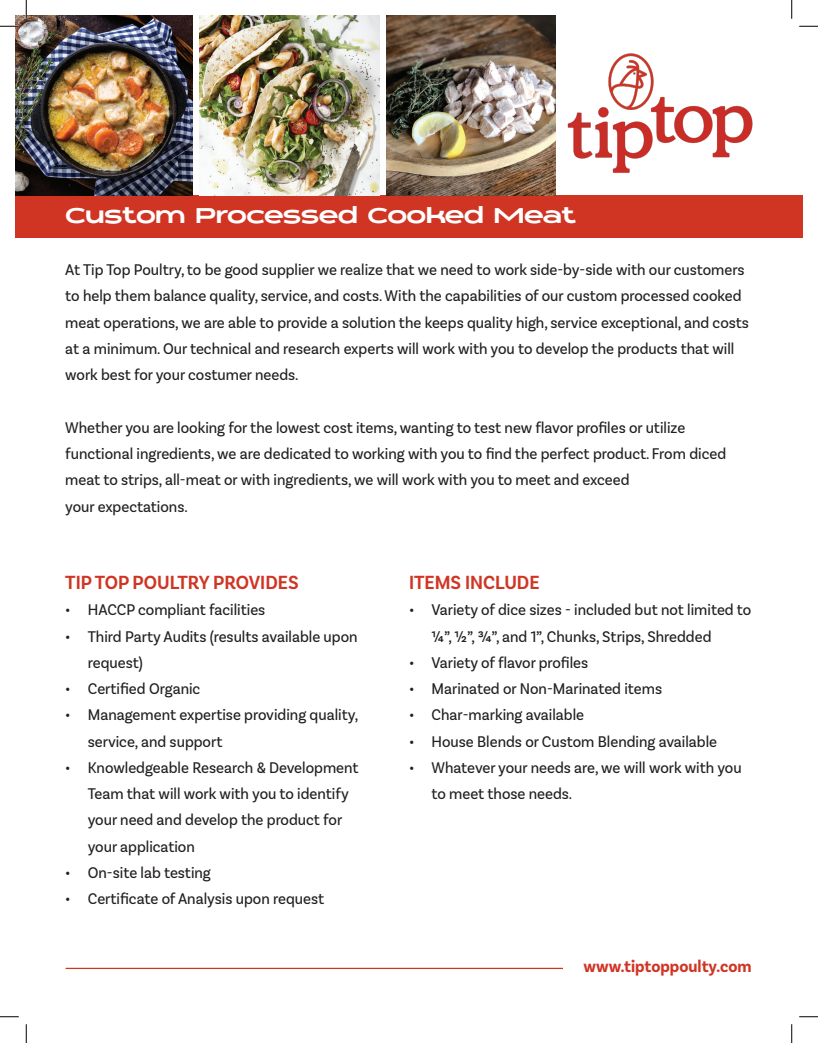
<style>
.page{position:relative;width:818px;height:1043px;background:#fff}
.page>*{position:absolute;margin:0;border:0;box-sizing:border-box;transform-origin:0 0}
.t1{font:21.25px "Farmer's Co op Medium";color:#fff}
.t2{font:600 20px "Basic Sans Narrow";color:#d03524}
.t3{font:700 17.5px "Basic Sans Narrow";color:#d03524}
.t4{font:16.25px/26.2px "Basic Sans Narrow";color:#231f20}
</style>
<div class="page">
<img style="left:567px;top:53px;width:186px;height:120px">
<div style="left:15px;top:195px;width:787px;height:43px;background:#d03524"></div>
<hr style="left:66px;top:967px;width:497px;height:2px;background:#d03524">
<img style="left:15px;top:15px;width:178px;height:180px">
<img style="left:200px;top:15px;width:179px;height:180px">
<img style="left:386px;top:15px;width:169px;height:180px">
<svg style="left:0;top:25px;width:19px;height:2px"></svg>
<svg style="left:799px;top:25px;width:19px;height:2px"></svg>
<svg style="left:0;top:1016px;width:19px;height:1px"></svg>
<svg style="left:799px;top:1016px;width:19px;height:1px"></svg>
<svg style="left:25px;top:0;width:2px;height:19px"></svg>
<svg style="left:25px;top:1024px;width:2px;height:18px"></svg>
<svg style="left:791px;top:0;width:1px;height:19px"></svg>
<svg style="left:791px;top:1024px;width:1px;height:18px"></svg>
<p class="t1" style="left:66px;top:201px;width:511px">Custom Processed Cooked Meat</p>
<p class="t4" style="left:65px;top:257px;width:685px">At Tip Top Poultry, to be good supplier we realize that we need to work side-by-side with our customers to help them balance quality, service, and costs. With the capabilities of our custom processed cooked meat operations, we are able to provide a solution the keeps quality high, service exceptional, and costs at a minimum. Our technical and research experts will work with you to develop the products that will work best for your costumer needs.</p>
<p class="t4" style="left:65px;top:414px;width:662px">Whether you are looking for the lowest cost items, wanting to test new flavor profiles or utilize functional ingredients, we are dedicated to working with you to find the perfect product. From diced meat to strips, all-meat or with ingredients, we will work with you to meet and exceed<br>your expectations.</p>
<p class="t2" style="left:65px;top:571px;width:235px">TIP TOP POULTRY PROVIDES</p>
<p class="t4" style="left:65px;top:597px;width:201px">• HACCP compliant facilities</p>
<p class="t4" style="left:88px;top:623px;width:271px;text-indent:-22px">• Third Party Audits (results available upon request)</p>
<p class="t4" style="left:65px;top:676px;width:137px">• Certified Organic</p>
<p class="t4" style="left:88px;top:702px;width:272px;text-indent:-22px">• Management expertise providing quality, service, and support</p>
<p class="t4" style="left:88px;top:754px;width:272px;text-indent:-22px">• Knowledgeable Research &amp; Development Team that will work with you to identify your need and develop the product for your application</p>
<p class="t4" style="left:65px;top:859px;width:147px">• On-site lab testing</p>
<p class="t4" style="left:65px;top:886px;width:260px">• Certificate of Analysis upon request</p>
<p class="t2" style="left:409px;top:571px;width:132px">ITEMS INCLUDE</p>
<p class="t4" style="left:431px;top:597px;width:321px;text-indent:-22px">• Variety of dice sizes - included but not limited to<br>1/4”, 1/2”, 3/4”, and 1”, Chunks, Strips, Shredded</p>
<p class="t4" style="left:409px;top:649px;width:181px">• Variety of flavor profiles</p>
<p class="t4" style="left:409px;top:676px;width:255px">• Marinated or Non-Marinated items</p>
<p class="t4" style="left:409px;top:702px;width:177px">• Char-marking available</p>
<p class="t4" style="left:409px;top:728px;width:309px">• House Blends or Custom Blending available</p>
<p class="t4" style="left:431px;top:754px;width:311px;text-indent:-22px">• Whatever your needs are, we will work with you to meet those needs.</p>
<p class="t3" style="left:583px;top:957px;width:170px">www.tiptoppoulty.com</p>
</div>
